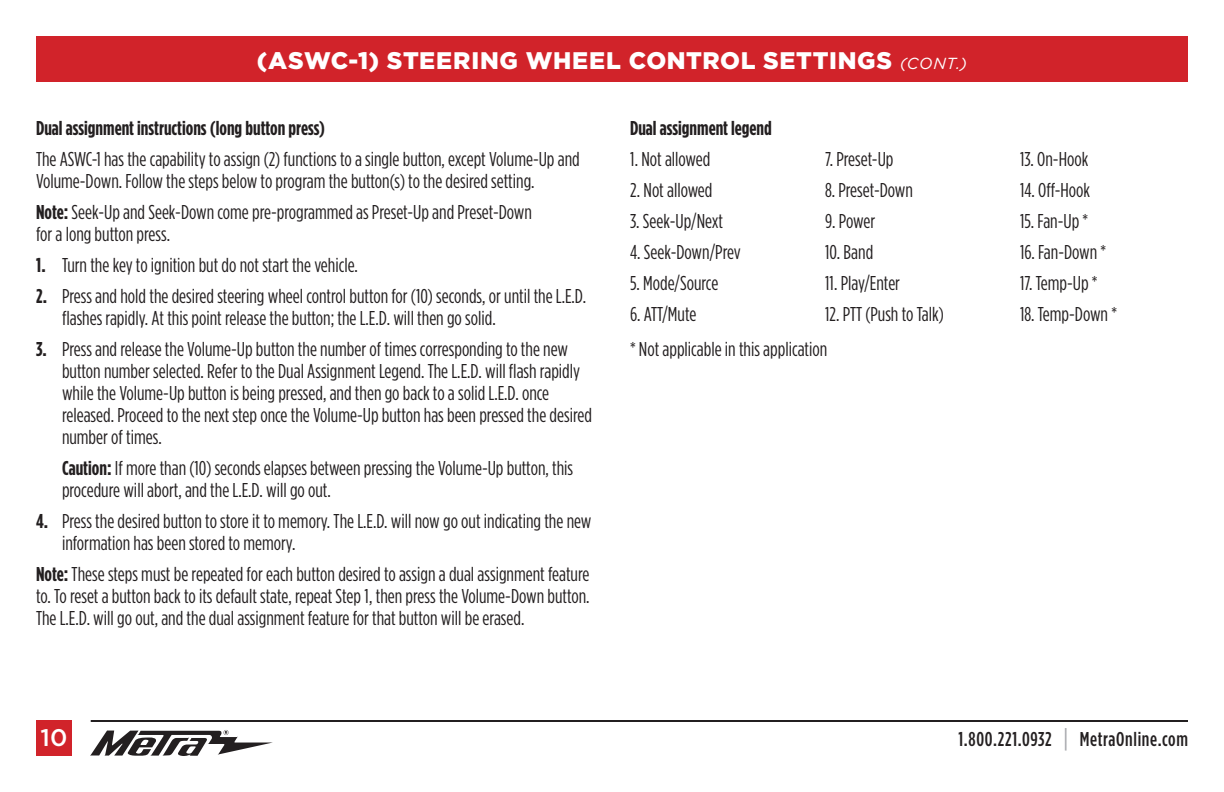
<style>
.page{position:relative;width:1224px;height:792px;background:#fff}
.page>*{position:absolute;margin:0;border:0;box-sizing:border-box;transform-origin:0 0}
.t1{font:900 24px "Gotham";letter-spacing:.03em;color:#fff}
.t2{font:500 24px "Gotham";color:#fff}
.t3{font:20px/22px "Gotham Condensed";color:#231f20}
.t4{font:700 20px "Gotham Condensed";color:#231f20}
.t5{font:500 20px "Gotham Condensed";letter-spacing:.035em;color:#231f20}
.s1{font-weight:400;font-style:italic;font-size:16px}
.s2{font-weight:700}
.s3{font-size:26px;color:#a8a9ad}
</style>
<div class="page">
<div style="left:36px;top:36px;width:1152px;height:45px;background:#d1232a"></div>
<svg style="left:90px;top:730px;width:183px;height:26px"></svg>
<hr style="left:91px;top:720px;width:1097px;height:2px;background:#231f20">
<div style="left:36px;top:720px;width:36px;height:36px;background:#d1232a"></div>
<p class="t1" style="left:257px;top:46px;width:712px">(ASWC-1) STEERING WHEEL CONTROL SETTINGS <span class="s1">(CONT.)</span></p>
<p class="t4" style="left:36px;top:117px;width:291px">Dual assignment instructions (long button press)</p>
<p class="t3" style="left:36px;top:148px;width:545px">The ASWC-1 has the capability to assign (2) functions to a single button, except Volume-Up and<br>Volume-Down. Follow the steps below to program the button(s) to the desired setting.</p>
<p class="t3" style="left:36px;top:201px;width:498px"><span class="s2">Note:</span> Seek-Up and Seek-Down come pre-programmed as Preset-Up and Preset-Down for a long button press.</p>
<p class="t3" style="left:36px;top:254px;width:323px"><span class="s2">1.</span> Turn the key to ignition but do not start the vehicle.</p>
<p class="t3" style="left:62px;top:285px;width:526px;text-indent:-26px"><span class="s2">2.</span> Press and hold the desired steering wheel control button for (10) seconds, or until the L.E.D. flashes rapidly. At this point release the button; the L.E.D. will then go solid.</p>
<p class="t3" style="left:62px;top:338px;width:532px;text-indent:-26px"><span class="s2">3.</span> Press and release the Volume-Up button the number of times corresponding to the new button number selected. Refer to the Dual Assignment Legend. The L.E.D. will flash rapidly while the Volume-Up button is being pressed, and then go back to a solid L.E.D. once released. Proceed to the next step once the Volume-Up button has been pressed the desired number of times.</p>
<p class="t3" style="left:62px;top:457px;width:513px"><span class="s2">Caution:</span> If more than (10) seconds elapses between pressing the Volume-Up button, this procedure will abort, and the L.E.D. will go out.</p>
<p class="t3" style="left:62px;top:510px;width:531px;text-indent:-26px"><span class="s2">4.</span> Press the desired button to store it to memory. The L.E.D. will now go out indicating the new information has been stored to memory.</p>
<p class="t3" style="left:36px;top:563px;width:555px;text-align:justify"><span class="s2">Note:</span> These steps must be repeated for each button desired to assign a dual assignment feature to. To reset a button back to its default state, repeat Step 1, then press the Volume-Down button.<br>The L.E.D. will go out, and the dual assignment feature for that button will be erased.</p>
<p class="t4" style="left:630px;top:117px;width:143px">Dual assignment legend</p>
<p class="t3" style="left:630px;top:148px;width:82px">1. Not allowed</p>
<p class="t3" style="left:630px;top:179px;width:84px">2. Not allowed</p>
<p class="t3" style="left:630px;top:210px;width:95px">3. Seek-Up/Next</p>
<p class="t3" style="left:630px;top:241px;width:112px">4. Seek-Down/Prev</p>
<p class="t3" style="left:630px;top:272px;width:90px">5. Mode/Source</p>
<p class="t3" style="left:630px;top:303px;width:68px">6. ATT/Mute</p>
<p class="t3" style="left:825px;top:148px;width:70px">7. Preset-Up</p>
<p class="t3" style="left:825px;top:179px;width:89px">8. Preset-Down</p>
<p class="t3" style="left:825px;top:210px;width:52px">9. Power</p>
<p class="t3" style="left:825px;top:241px;width:50px">10. Band</p>
<p class="t3" style="left:825px;top:272px;width:77px">11. Play/Enter</p>
<p class="t3" style="left:825px;top:303px;width:120px">12. PTT (Push to Talk)</p>
<p class="t3" style="left:630px;top:338px;width:199px">* Not applicable in this application</p>
<p class="t3" style="left:1020px;top:148px;width:70px">13. On-Hook</p>
<p class="t3" style="left:1020px;top:179px;width:72px">14. Off-Hook</p>
<p class="t3" style="left:1020px;top:210px;width:70px">15. Fan-Up *</p>
<p class="t3" style="left:1020px;top:241px;width:88px">16. Fan-Down *</p>
<p class="t3" style="left:1020px;top:272px;width:79px">17. Temp-Up *</p>
<p class="t3" style="left:1020px;top:303px;width:99px">18. Temp-Down *</p>
<p class="t2" style="left:40px;top:724px;width:29px">10</p>
<p class="t5" style="left:959px;top:728px;width:231px">1.800.221.0932 <span class="s3">|</span> MetraOnline.com</p>
</div>
